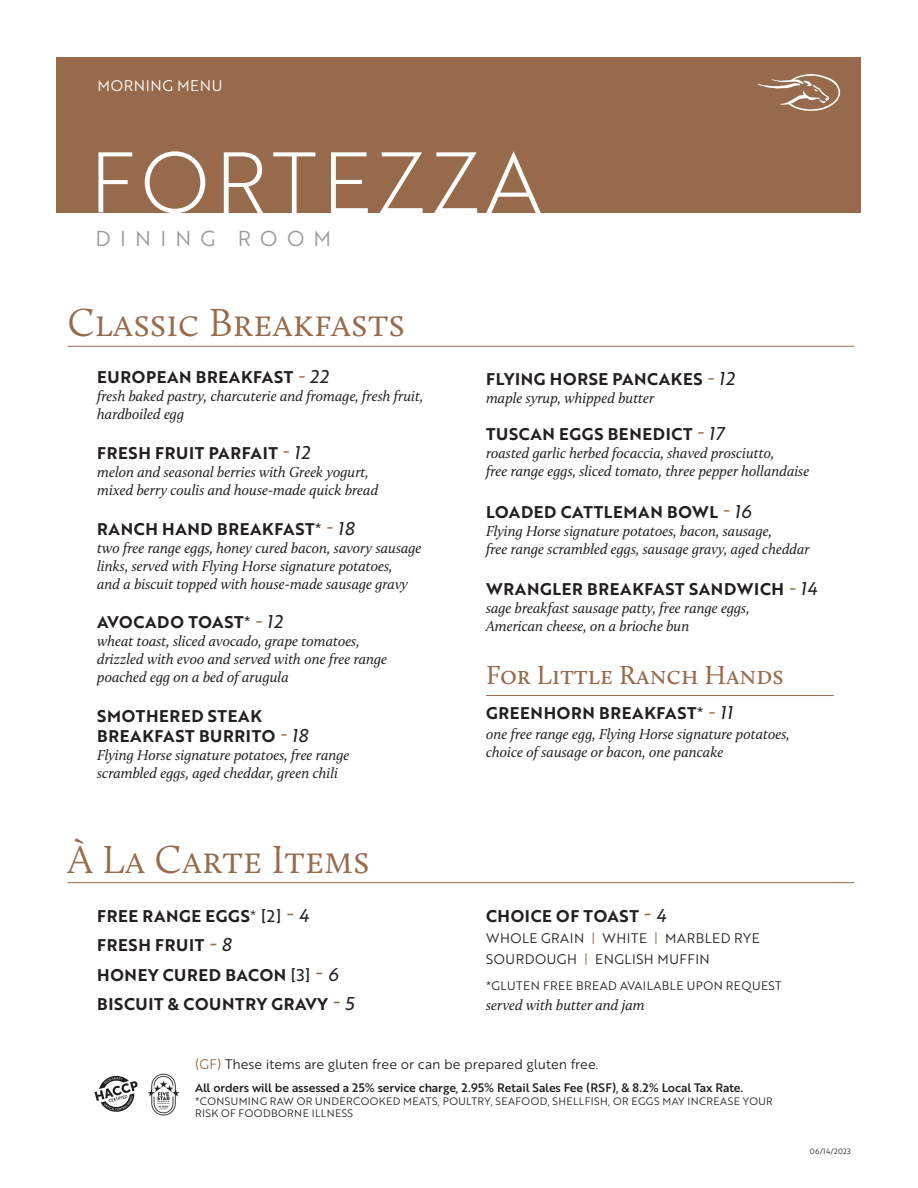
<style>
.page{position:relative;width:918px;height:1188px;background:#fff}
.page>*{position:absolute;margin:0;border:0;box-sizing:border-box;transform-origin:0 0}
.t1{font:300 40.5px "Calluna";color:#976a4c}
.t2{font:27px "Calluna";color:#976a4c}
.t3{font:21px "Brother 1816 Book";letter-spacing:.44em;color:#9a9a99}
.t4{font:16.5px/29.2px "Brother 1816 Bold";letter-spacing:.04em;color:#231f20}
.t5{font:italic 15px/18px "Calluna";color:#231f20}
.t6{font:15px "Brother 1816 Book";letter-spacing:.04em;color:#fff}
.t7{font:13.5px "Brother 1816 Book";color:#231f20}
.t8{font:13.5px/21px "Brother 1816 Book";letter-spacing:.04em;color:#231f20}
.t9{font:12px "Brother 1816 Medium";letter-spacing:-.01em;color:#231f20}
.t10{font:12px "Brother 1816 Book";letter-spacing:.04em;color:#231f20}
.t11{font:10.5px/12.6px "Brother 1816 Book";letter-spacing:.04em;color:#231f20}
.t12{font:7.5px "Brother 1816 Book";letter-spacing:.04em;color:#231f20}
.s1{font-family:"Brother 1816 Regular Italic";font-size:18px;color:#976a4c}
.s2{font-family:"Brother 1816 Regular Italic";font-size:18px}
.s3{font-family:"Brother 1816 Book"}
.s4{font-family:"Brother 1816 Light"}
.s5{font-family:"Brother 1816 Regular"}
.s6{font-family:"Brother 1816 Regular Italic";font-size:19.5px;color:#976a4c}
.s7{color:#976a4c}
</style>
<div class="page">
<hr style="left:68px;top:346px;width:786px;height:1px;background:#976a4c">
<img style="left:147px;top:1073px;width:33px;height:43px">
<svg style="left:94px;top:1076px;width:44px;height:36px"></svg>
<hr style="left:68px;top:882px;width:786px;height:1px;background:#976a4c">
<div style="left:57px;top:57px;width:804px;height:155px;background:#976a4c"></div>
<svg style="left:758px;top:74px;width:82px;height:37px"></svg>
<svg style="left:98px;top:151px;width:443px;height:62px"></svg>
<hr style="left:486px;top:695px;width:348px;height:1px;background:#976a4c">
<p class="t6" style="left:97px;top:74px;width:126px">MORNING MENU</p>
<h3 class="t3" style="left:96px;top:223px;width:237px">DINING ROOM</h3>
<h1 class="t1" style="left:68px;top:298px;width:339px">Classic Breakfasts</h1>
<p class="t4" style="left:97px;top:362px;width:233px">EUROPEAN BREAKFAST <span class="s1">-</span> <span class="s2">22</span></p>
<p class="t5" style="left:97px;top:387px;width:328px">fresh baked pastry, charcuterie and fromage, fresh fruit, hardboiled egg</p>
<p class="t4" style="left:97px;top:438px;width:214px">FRESH FRUIT PARFAIT <span class="s1">-</span> <span class="s2">12</span></p>
<p class="t5" style="left:97px;top:463px;width:283px">melon and seasonal berries with Greek yogurt, mixed berry coulis and house-made quick bread</p>
<p class="t4" style="left:97px;top:513px;width:258px">RANCH HAND BREAKFAST<span class="s3">*</span> <span class="s1">-</span> <span class="s2">18</span></p>
<p class="t5" style="left:97px;top:538px;width:326px">two free range eggs, honey cured bacon, savory sausage links, served with Flying Horse signature potatoes,<br>and a biscuit topped with house-made sausage gravy</p>
<p class="t4" style="left:97px;top:607px;width:187px">AVOCADO TOAST<span class="s3">*</span> <span class="s1">-</span> <span class="s2">12</span></p>
<p class="t5" style="left:97px;top:632px;width:292px">wheat toast, sliced avocado, grape tomatoes, drizzled with evoo and served with one free range poached egg on a bed of arugula</p>
<p class="t4" style="left:97px;top:706px;width:212px;line-height:19.5px">SMOTHERED STEAK<br>BREAKFAST BURRITO <span class="s1">-</span> <span class="s2">18</span></p>
<p class="t5" style="left:97px;top:745px;width:254px">Flying Horse signature potatoes, free range scrambled eggs, aged cheddar, green chili</p>
<h1 class="t1" style="left:68px;top:835px;width:304px">À La Carte Items</h1>
<p class="t4" style="left:97px;top:901px;width:258px">FREE RANGE EGGS<span class="s4">*</span> <span class="s5">[2]</span> <span class="s6">-</span> <span class="s2">4<br></span>FRESH FRUIT <span class="s6">-</span> <span class="s2">8<br></span>HONEY CURED BACON <span class="s5">[3]</span> <span class="s6">-</span> <span class="s2">6<br></span>BISCUIT &amp; COUNTRY GRAVY <span class="s6">-</span> <span class="s2">5</span></p>
<p class="t4" style="left:486px;top:364px;width:250px">FLYING HORSE PANCAKES <span class="s1">-</span> <span class="s2">12</span></p>
<p class="t5" style="left:486px;top:389px;width:170px">maple syrup, whipped butter</p>
<p class="t4" style="left:486px;top:419px;width:240px">TUSCAN EGGS BENEDICT <span class="s1">-</span> <span class="s2">17</span></p>
<p class="t5" style="left:486px;top:444px;width:325px">roasted garlic herbed focaccia, shaved prosciutto,<br>free range eggs, sliced tomato, three pepper hollandaise</p>
<p class="t4" style="left:486px;top:496px;width:267px">LOADED CATTLEMAN BOWL <span class="s1">-</span> <span class="s2">16</span></p>
<p class="t5" style="left:486px;top:521px;width:325px">Flying Horse signature potatoes, bacon, sausage,<br>free range scrambled eggs, sausage gravy, aged cheddar</p>
<p class="t4" style="left:486px;top:574px;width:332px">WRANGLER BREAKFAST SANDWICH <span class="s1">-</span> <span class="s2">14</span></p>
<p class="t5" style="left:486px;top:599px;width:265px">sage breakfast sausage patty, free range eggs,<br>American cheese, on a brioche bun</p>
<h2 class="t2" style="left:486px;top:659px;width:299px">For Little Ranch Hands</h2>
<p class="t4" style="left:486px;top:698px;width:248px">GREENHORN BREAKFAST<span class="s3">*</span> <span class="s1">-</span> <span class="s2">11</span></p>
<p class="t5" style="left:486px;top:725px;width:305px">one free range egg, Flying Horse signature potatoes, choice of sausage or bacon, one pancake</p>
<p class="t4" style="left:486px;top:901px;width:181px">CHOICE OF TOAST <span class="s6">-</span> <span class="s2">4</span></p>
<p class="t8" style="left:486px;top:927px;width:275px">WHOLE GRAIN <span class="s7">|</span> WHITE <span class="s7">|</span> MARBLED RYE<br>SOURDOUGH <span class="s7">|</span> ENGLISH MUFFIN</p>
<p class="t10" style="left:486px;top:977px;width:297px">*GLUTEN FREE BREAD AVAILABLE UPON REQUEST</p>
<p class="t5" style="left:486px;top:996px;width:160px">served with butter and jam</p>
<p class="t7" style="left:195px;top:1054px;width:405px"><span class="s7">(GF)</span> These items are gluten free or can be prepared gluten free.</p>
<p class="t9" style="left:195px;top:1079px;width:549px">All orders will be assessed a 25% service charge, 2.95% Retail Sales Fee (RSF), &amp; 8.2% Local Tax Rate.</p>
<p class="t11" style="left:195px;top:1094px;width:579px">*CONSUMING RAW OR UNDERCOOKED MEATS, POULTRY, SEAFOOD, SHELLFISH, OR EGGS MAY INCREASE YOUR<br>RISK OF FOODBORNE ILLNESS</p>
<p class="t12" style="left:810px;top:1146px;width:42px">06/14/2023</p>
</div>
